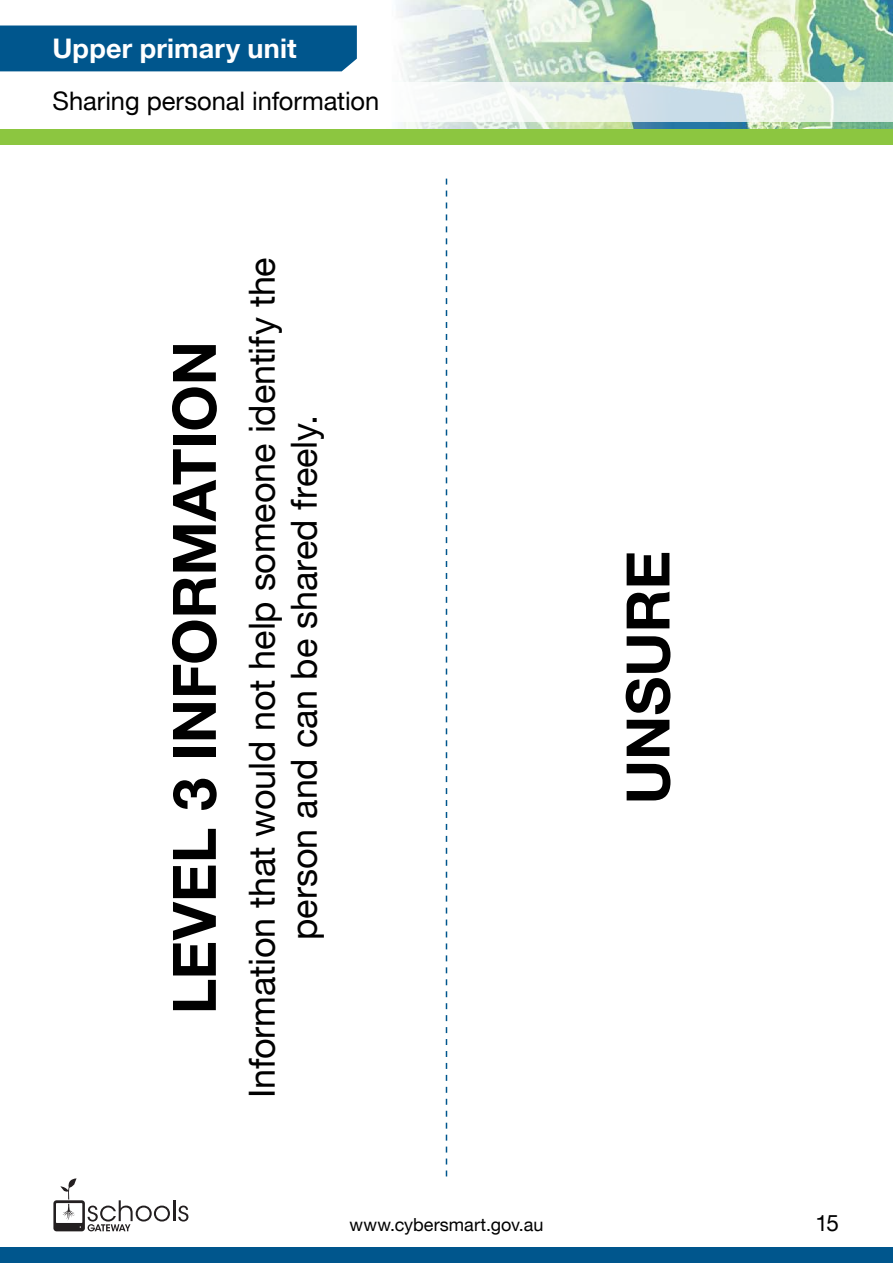
<style>
.page{position:relative;width:893px;height:1263px;background:#fff}
.page>*{position:absolute;margin:0;border:0;box-sizing:border-box;transform-origin:0 0}
.t1{font:700 60px "Helvetica Neue LT";letter-spacing:-.005em;color:#000}
.t2{font:36px/42px "Helvetica Neue LT";letter-spacing:-.005em;color:#000;text-align:center}
.t3{font:700 27px "Helvetica Neue LT";letter-spacing:.005em;color:#fff}
.t4{font:25.5px "Helvetica Neue LT";color:#000}
.t5{font:22.5px "Helvetica Neue LT";color:#000}
.t6{font:18px "Helvetica Neue LT";color:#000}
</style>
<div class="page">
<img style="left:0;top:0;width:893px;height:129px">
<div style="left:0;top:1248px;width:893px;height:15px;background:#00568d"></div>
<div style="left:0;top:129px;width:893px;height:16px;background:#8cc640"></div>
<svg style="left:0;top:82px;width:893px;height:39px"></svg>
<div style="left:0;top:26px;width:357px;height:45px;background:#00568d"></div>
<svg style="left:446px;top:179px;width:1px;height:997px"></svg>
<svg style="left:53px;top:1178px;width:117px;height:53px"></svg>
<hr style="left:173px;top:1200px;width:2px;height:21px;background:#231f20">
<svg style="left:178px;top:1205px;width:10px;height:16px"></svg>
<p class="t3" style="left:53px;top:31px;width:246px">Upper primary unit</p>
<p class="t4" style="left:53px;top:85px;width:328px">Sharing personal information</p>
<p class="t1" style="left:157px;top:1014px;width:675px;rotate:-90deg">LEVEL 3 INFORMATION</p>
<p class="t2" style="left:241px;top:1098px;width:842px;rotate:-90deg">Information that would not help someone identify the person and can be shared freely.</p>
<p class="t1" style="left:611px;top:804px;width:255px;rotate:-90deg">UNSURE</p>
<p class="t6" style="left:350px;top:1214px;width:195px">www.cybersmart.gov.au</p>
<p class="t5" style="left:815px;top:1209px;width:25px">15</p>
</div>
